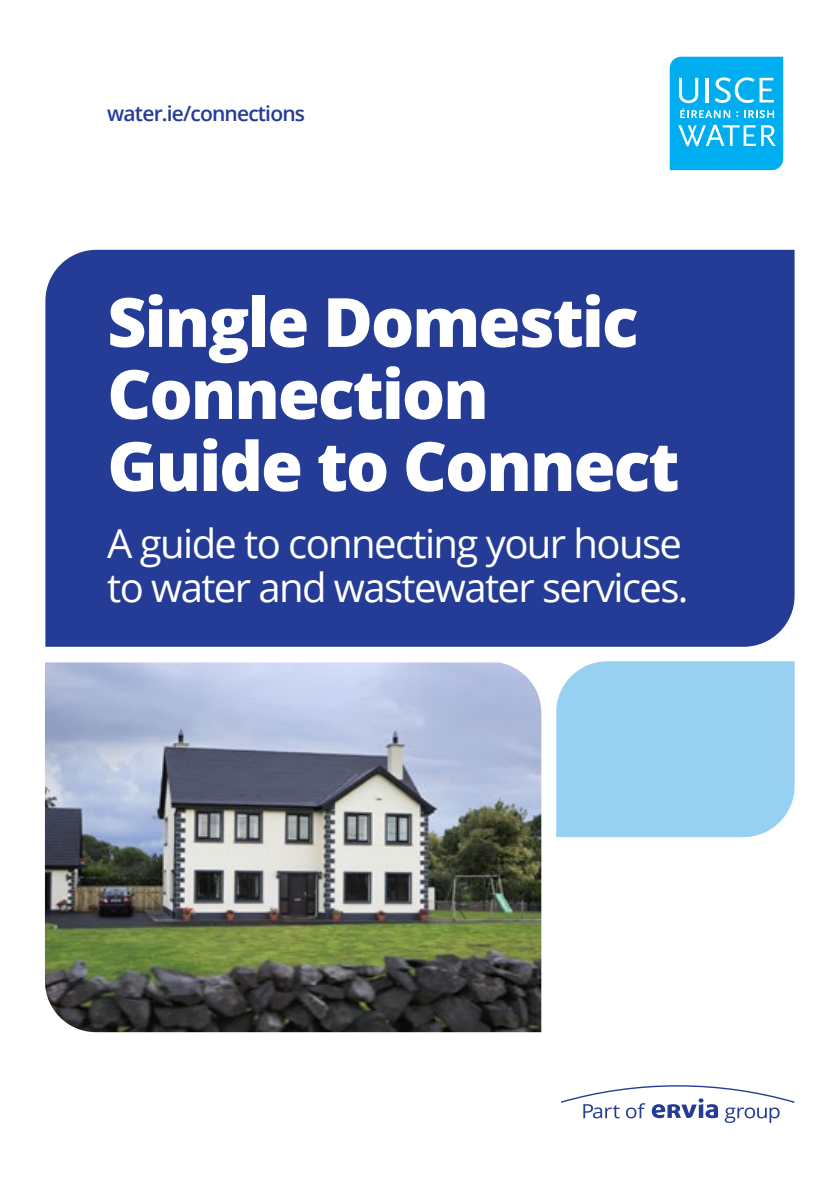
<style>
.page{position:relative;width:840px;height:1191px;background:#fff}
.page>*{position:absolute;margin:0;border:0;box-sizing:border-box;transform-origin:0 0}
.t1{font:800 68px/72px "Open Sans";letter-spacing:-.03em;color:#fff}
.t2{font:40px/44px "Open Sans";letter-spacing:-.04em;color:#fff}
.t3{font:600 21px "Open Sans";letter-spacing:-.04em;color:#243c96}
</style>
<div class="page">
<div style="left:45px;top:250px;width:749px;height:397px;background:#243c96"></div>
<img style="left:45px;top:662px;width:496px;height:370px">
<div style="left:556px;top:661px;width:238px;height:176px;background:#96d1f2"></div>
<svg style="left:669px;top:57px;width:113px;height:113px;background:#24b9f1"></svg>
<svg style="left:561px;top:1085px;width:233px;height:38px"></svg>
<p class="t3" style="left:107px;top:99px;width:199px">water.ie/connections</p>
<h1 class="t1" style="left:107px;top:283px;width:573px">Single Domestic<br>Connection<br>Guide to Connect</h1>
<p class="t2" style="left:107px;top:520px;width:582px">A guide to connecting your house to water and wastewater services.</p>
</div>
